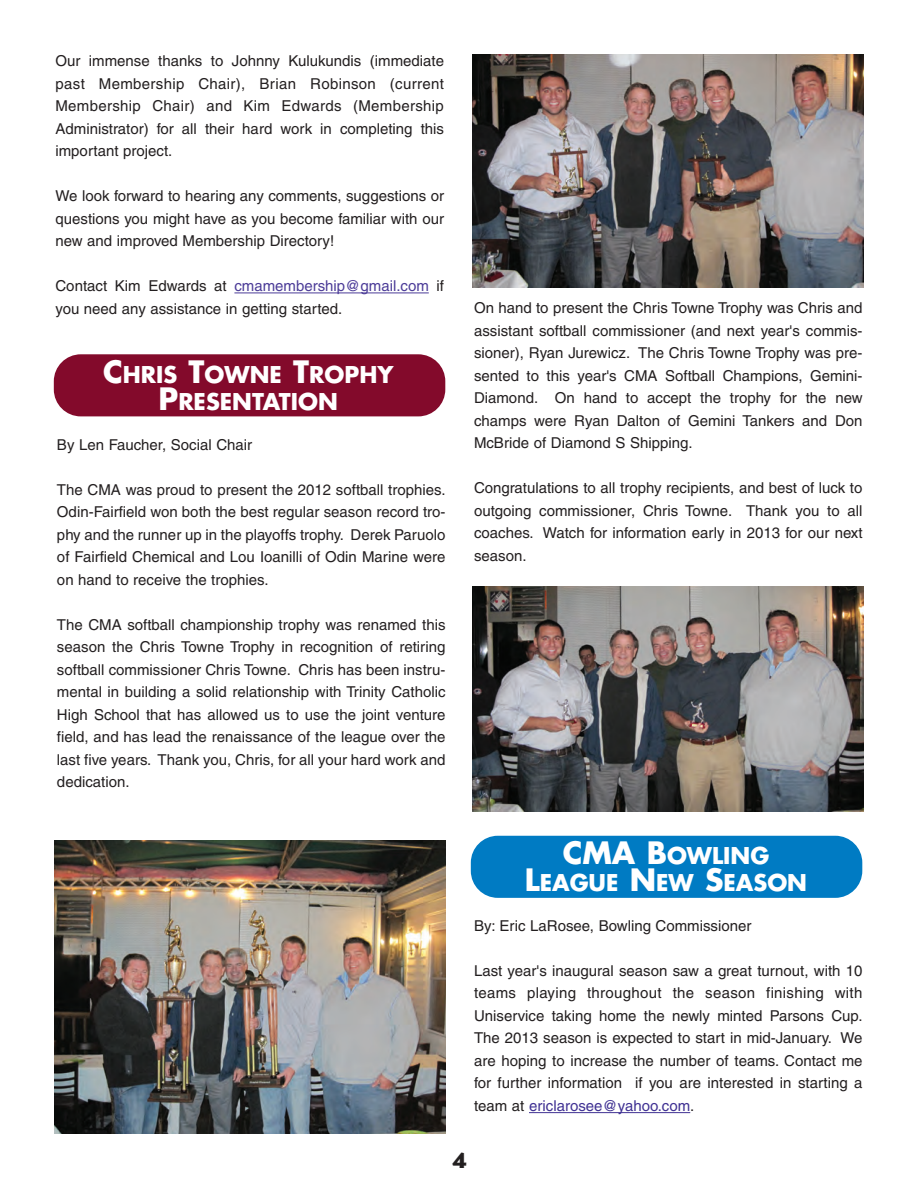
<style>
.page{position:relative;width:918px;height:1188px;background:#fff}
.page>*{position:absolute;margin:0;border:0;box-sizing:border-box;transform-origin:0 0}
.t1{font:700 22.5px/27px "Futura";color:#fff;text-align:center}
.t2{font:900 21px "Lithos";color:#231f20}
.t3{font:15px/22.5px "Helvetica";color:#231f20;text-align:justify}
.s1{color:#4c3c98}
.s2{font-size:30px}
.s3{color:#403193}
</style>
<div class="page">
<hr style="left:234px;top:293px;width:195px;height:1px;background:#4c3c98">
<div style="left:471px;top:836px;width:391px;height:62px;background:#007bc3;border-radius:27px"></div>
<hr style="left:529px;top:1112px;width:161px;height:1px;background:#403193">
<div style="left:54px;top:354px;width:391px;height:62px;background:#830a2b;border-radius:27px"></div>
<img style="left:54px;top:841px;width:392px;height:293px">
<img style="left:472px;top:54px;width:392px;height:233px">
<img style="left:472px;top:586px;width:392px;height:225px">
<p class="t3" style="left:56px;top:51px;width:390px">Our immense thanks to Johnny Kulukundis (immediate past Membership Chair), Brian Robinson (current Membership Chair) and Kim Edwards (Membership Administrator) for all their hard work in completing this important project.</p>
<p class="t3" style="left:56px;top:186px;width:390px">We look forward to hearing any comments, suggestions or questions you might have as you become familiar with our new and improved Membership Directory!</p>
<p class="t3" style="left:56px;top:276px;width:390px">Contact Kim Edwards at <span class="s1">cmamembership@gmail.com</span> if you need any assistance in getting started.</p>
<h1 class="t1" style="left:103px;top:363px;width:292px"><span class="s2">C</span>HRIS <span class="s2">T</span>OWNE <span class="s2">T</span>ROPHY<br><span class="s2">P</span>RESENTATION</h1>
<p class="t3" style="left:57px;top:434px;width:197px">By Len Faucher, Social Chair</p>
<p class="t3" style="left:57px;top:479px;width:390px">The CMA was proud to present the 2012 softball trophies.<br>Odin-Fairfield won both the best regular season record tro&shy;phy and the runner up in the playoffs trophy. Derek Paruolo of Fairfield Chemical and Lou Ioanilli of Odin Marine were on hand to receive the trophies.</p>
<p class="t3" style="left:57px;top:614px;width:390px">The CMA softball championship trophy was renamed this season the Chris Towne Trophy in recognition of retiring softball commissioner Chris Towne. Chris has been instru&shy;mental in building a solid relationship with Trinity Catholic High School that has allowed us to use the joint venture field, and has lead the renaissance of the league over the last five years. Thank you, Chris, for all your hard work and dedication.</p>
<p class="t3" style="left:474px;top:298px;width:390px">On hand to present the Chris Towne Trophy was Chris and assistant softball commissioner (and next year's commis&shy;sioner), Ryan Jurewicz. The Chris Towne Trophy was pre&shy;sented to this year's CMA Softball Champions, Gemini-Diamond. On hand to accept the trophy for the new champs were Ryan Dalton of Gemini Tankers and Don McBride of Diamond S Shipping.</p>
<p class="t3" style="left:474px;top:478px;width:390px">Congratulations to all trophy recipients, and best of luck to outgoing commissioner, Chris Towne. Thank you to all coaches. Watch for information early in 2013 for our next season.</p>
<h1 class="t1" style="left:525px;top:844px;width:284px"><span class="s2">CMA B</span>OWLING<br><span class="s2">L</span>EAGUE <span class="s2">N</span>EW <span class="s2">S</span>EASON</h1>
<p class="t3" style="left:474px;top:916px;width:279px">By: Eric LaRosee, Bowling Commissioner</p>
<p class="t3" style="left:474px;top:961px;width:390px">Last year's inaugural season saw a great turnout, with 10 teams playing throughout the season finishing with Uniservice taking home the newly minted Parsons Cup.<br>The 2013 season is expected to start in mid-January. We are hoping to increase the number of teams. Contact me for further information if you are interested in starting a team at <span class="s3">ericlarosee@yahoo.com</span>.</p>
<h2 class="t2" style="left:453px;top:1149px;width:16px">4</h2>
</div>
